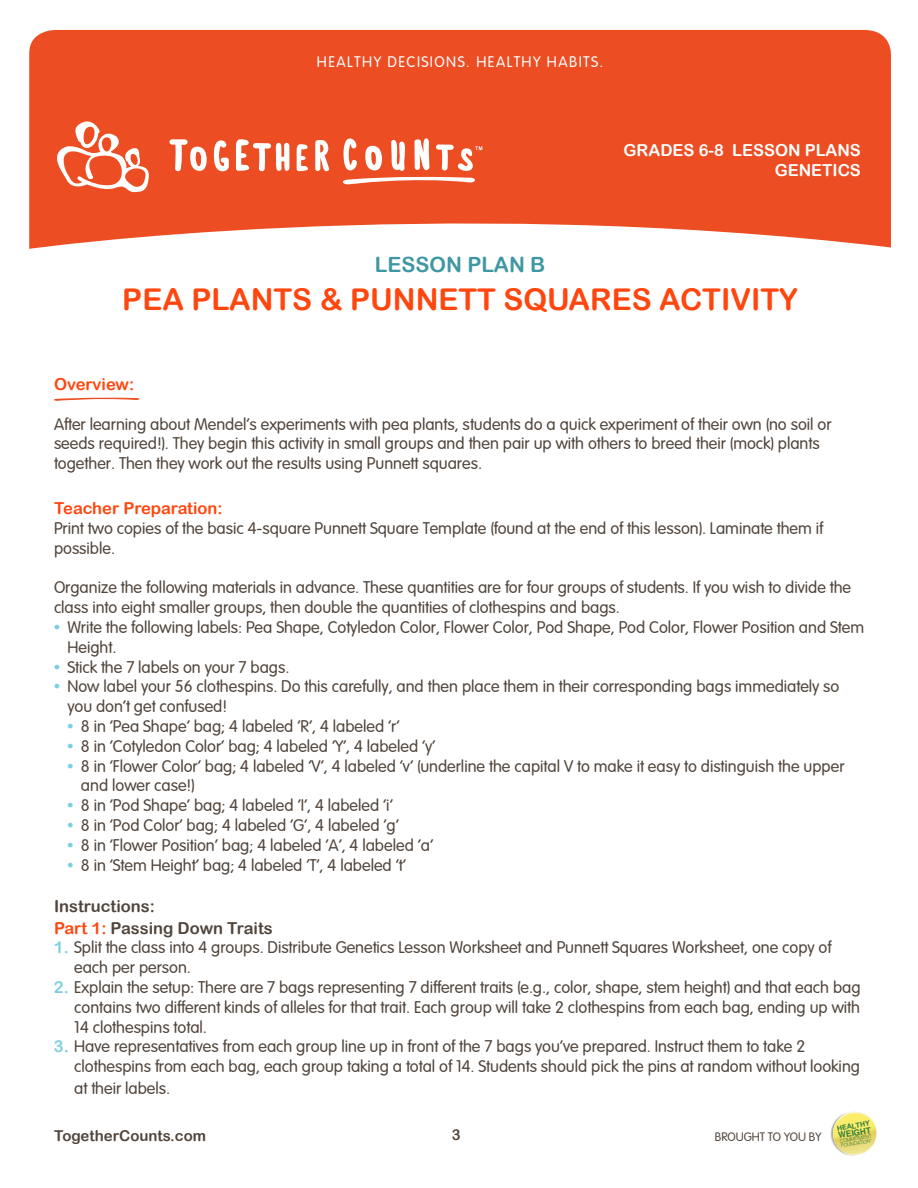
<style>
.page{position:relative;width:918px;height:1188px;background:#fff}
.page>*{position:absolute;margin:0;border:0;box-sizing:border-box;transform-origin:0 0}
.t1{font:30px "Arial Rounded MT Bold";color:#ff460f}
.t2{font:21px "Arial Rounded MT Bold";color:#4097a4}
.t3{font:16.5px/19.8px "Arial Rounded";color:#51453b}
.t4{font:16.5px/21.6px "Arial Rounded MT Bold";color:#51453b}
.t5{font:16.5px "Arial Rounded MT Bold";color:#ff460f}
.t6{font:16.5px/19.8px "Arial Rounded MT Bold";color:#fff;text-align:right}
.t7{font:15px "Arial Rounded";letter-spacing:.1em;color:#fff}
.t8{font:15px "Arial Rounded MT Bold";color:#51453b}
.t9{font:12px "Arial Rounded";color:#51453b}
.t10{font:700 8.7px "Helvetica";color:#337c3c;scale:.95 1}
.t11{font:700 7.05px "Helvetica";color:#337c3c}
.t12{font:300 5.1px "Helvetica Neue";color:#337c3c}
.t13{font:300 4.95px "Helvetica Neue";color:#337c3c}
.s1{font-family:"Arial Rounded MT Bold";color:#7bd0e0}
.s2{color:#ff460f}
</style>
<div class="page">
<svg style="left:29px;top:30px;width:863px;height:219px;background:#ed5d36"></svg>
<svg style="left:55px;top:121px;width:95px;height:72px"></svg>
<svg style="left:214px;top:140px;width:15px;height:31px"></svg>
<svg style="left:315px;top:140px;width:14px;height:31px"></svg>
<svg style="left:169px;top:139px;width:38px;height:32px"></svg>
<svg style="left:236px;top:139px;width:54px;height:32px"></svg>
<svg style="left:297px;top:144px;width:11px;height:27px"></svg>
<svg style="left:342px;top:138px;width:140px;height:47px"></svg>
<img style="left:830px;top:1127px;width:27px;height:29px">
<img style="left:832px;top:1112px;width:45px;height:43px">
<svg style="left:54px;top:397px;width:86px;height:4px"></svg>
<p class="t7" style="left:317px;top:51px;width:288px">HEALTHY DECISIONS. HEALTHY HABITS.</p>
<p class="t6" style="left:624px;top:140px;width:239px">GRADES 6-8 LESSON PLANS<br>GENETICS</p>
<p class="t2" style="left:375px;top:252px;width:172px">LESSON PLAN B</p>
<h1 class="t1" style="left:122px;top:281px;width:677px">PEA PLANTS &amp; PUNNETT SQUARES ACTIVITY</h1>
<p class="t5" style="left:54px;top:374px;width:82px">Overview:</p>
<p class="t3" style="left:54px;top:413px;width:779px">After learning about Mendel’s experiments with pea plants, students do a quick experiment of their own (no soil or seeds required!). They begin this activity in small groups and then pair up with others to breed their (mock) plants together. Then they work out the results using Punnett squares.</p>
<p class="t5" style="left:54px;top:499px;width:170px">Teacher Preparation:</p>
<p class="t3" style="left:54px;top:517px;width:771px">Print two copies of the basic 4-square Punnett Square Template (found at the end of this lesson). Laminate them if possible.</p>
<p class="t3" style="left:54px;top:576px;width:799px">Organize the following materials in advance. These quantities are for four groups of students. If you wish to divide the class into eight smaller groups, then double the quantities of clothespins and bags.</p>
<p class="t3" style="left:67px;top:616px;width:798px;text-indent:-13px"><span class="s1">•</span> Write the following labels: Pea Shape, Cotyledon Color, Flower Color, Pod Shape, Pod Color, Flower Position and Stem<br>Height.</p>
<p class="t3" style="left:54px;top:656px;width:237px"><span class="s1">•</span> Stick the 7 labels on your 7 bags.</p>
<p class="t3" style="left:67px;top:675px;width:773px;text-indent:-13px"><span class="s1">•</span> Now label your 56 clothespins. Do this carefully, and then place them in their corresponding bags immediately so you don’t get confused!</p>
<p class="t3" style="left:67px;top:715px;width:334px"><span class="s1">•</span> 8 in ‘Pea Shape’ bag; 4 labeled ‘R’, 4 labeled ‘r’</p>
<p class="t3" style="left:67px;top:735px;width:369px"><span class="s1">•</span> 8 in ‘Cotyledon Color’ bag; 4 labeled ‘Y’, 4 labeled ‘y’</p>
<p class="t3" style="left:81px;top:755px;width:765px;text-indent:-13px"><span class="s1">•</span> 8 in ‘Flower Color’ bag; 4 labeled ‘V’, 4 labeled ‘v’ (underline the capital V to make it easy to distinguish the upper and lower case!)</p>
<p class="t3" style="left:67px;top:794px;width:327px"><span class="s1">•</span> 8 in ‘Pod Shape’ bag; 4 labeled ‘I’, 4 labeled ‘i’</p>
<p class="t3" style="left:67px;top:814px;width:333px"><span class="s1">•</span> 8 in ‘Pod Color’ bag; 4 labeled ‘G’, 4 labeled ‘g’</p>
<p class="t3" style="left:67px;top:834px;width:367px"><span class="s1">•</span> 8 in ‘Flower Position’ bag; 4 labeled ‘A’, 4 labeled ‘a’</p>
<p class="t3" style="left:67px;top:854px;width:340px"><span class="s1">•</span> 8 in ‘Stem Height’ bag; 4 labeled ‘T’, 4 labeled ‘t’</p>
<p class="t4" style="left:54px;top:895px;width:220px">Instructions:<br><span class="s2">Part 1:</span> Passing Down Traits</p>
<p class="t3" style="left:74px;top:936px;width:759px;text-indent:-20px"><span class="s1">1.</span> Split the class into 4 groups. Distribute Genetics Lesson Worksheet and Punnett Squares Worksheet, one copy of each per person.</p>
<p class="t3" style="left:74px;top:976px;width:788px;text-align:justify;text-indent:-20px"><span class="s1">2.</span> Explain the setup: There are 7 bags representing 7 different traits (e.g., color, shape, stem height) and that each bag contains two different kinds of alleles for that trait. Each group will take 2 clothespins from each bag, ending up with 14 clothespins total.</p>
<p class="t3" style="left:74px;top:1035px;width:787px;text-indent:-20px"><span class="s1">3.</span> Have representatives from each group line up in front of the 7 bags you’ve prepared. Instruct them to take 2 clothespins from each bag, each group taking a total of 14. Students should pick the pins at random without looking</p>
<p class="t3" style="left:74px;top:1077px;width:97px">at their labels.</p>
<p class="t8" style="left:452px;top:1126px;width:10px">3</p>
<p class="t8" style="left:54px;top:1127px;width:154px">TogetherCounts.com</p>
<p class="t9" style="left:715px;top:1128px;width:108px">BROUGHT TO YOU BY</p>
<p class="t11" style="left:836px;top:1123px;width:35px;rotate:-9deg">HEALTHY</p>
<p class="t10" style="left:837px;top:1128px;width:36px;rotate:-9deg">WEIGHT</p>
<p class="t12" style="left:839px;top:1137px;width:33px;rotate:-9deg">COMMITMENT</p>
<p class="t13" style="left:841px;top:1142px;width:31px;rotate:-9deg">FOUNDATION</p>
</div>
